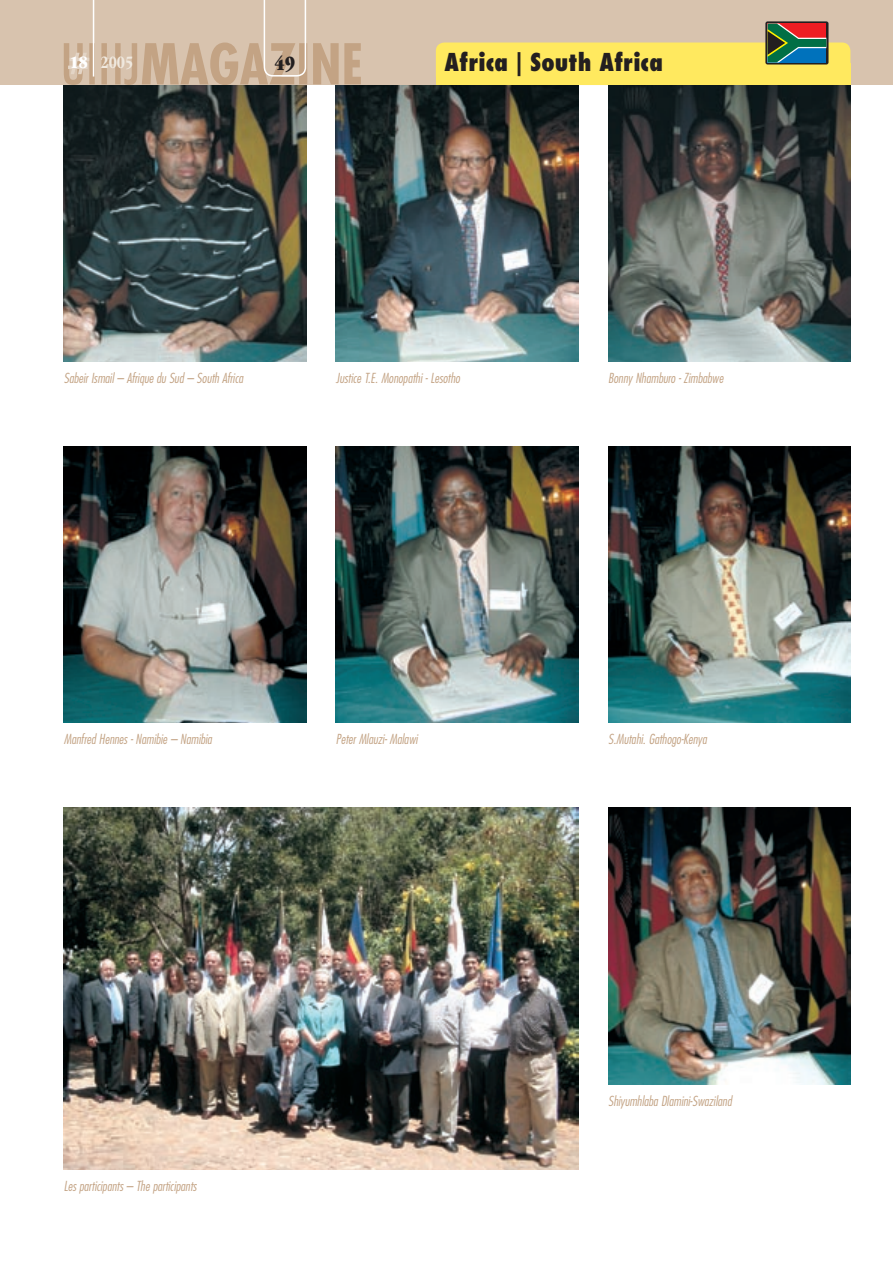
<style>
.page{position:relative;width:893px;height:1263px;background:#fff}
.page>*{position:absolute;margin:0;border:0;box-sizing:border-box;transform-origin:0 0}
.t1{font:800 condensed 24px "Futura Std";color:#231f20}
.t2{font:21px "ITC Garamond Std Ult Cond";color:#231f20}
.t3{font:700 condensed 18px "ITC Garamond Std";color:#f0e9df}
._07-légende{font:italic 300 condensed 13.5px "Futura Std";color:#c3a384}
.s1{font-family:"ITC Garamond Std Ult Cond";font-weight:400;font-stretch:normal;color:#fff}
</style>
<div class="page">
<div style="left:0;top:0;width:893px;height:85px;background:#d8c3ae"></div>
<svg style="left:64px;top:0;width:297px;height:85px"></svg>
<svg style="left:765px;top:21px;width:63px;height:44px"></svg>
<svg style="left:436px;top:24px;width:414px;height:61px"></svg>
<img style="left:64px;top:808px;width:514px;height:361px">
<img style="left:64px;top:85px;width:242px;height:276px">
<img style="left:336px;top:85px;width:242px;height:276px">
<img style="left:608px;top:85px;width:242px;height:276px">
<img style="left:64px;top:446px;width:242px;height:277px">
<img style="left:336px;top:446px;width:242px;height:277px">
<img style="left:608px;top:808px;width:242px;height:276px">
<img style="left:608px;top:446px;width:242px;height:277px">
<h3 class="t3" style="left:70px;top:52px;width:65px"><span class="s1">18</span> 2005</h3>
<h2 class="t2" style="left:274px;top:51px;width:22px">49</h2>
<p class="t1" style="left:445px;top:47px;width:220px">Africa | South Africa</p>
<p class="_07-légende" style="left:64px;top:370px;width:181px">Sabeir Ismail – Afrique du Sud – South Africa</p>
<p class="_07-légende" style="left:336px;top:370px;width:126px">Justice T.E. Monopathi - Lesotho</p>
<p class="_07-légende" style="left:608px;top:370px;width:117px">Bonny Nhamburo - Zimbabwe</p>
<p class="_07-légende" style="left:64px;top:731px;width:150px">Manfred Hennes - Namibie – Namibia</p>
<p class="_07-légende" style="left:336px;top:731px;width:83px">Peter Mlauzi- Malawi</p>
<p class="_07-légende" style="left:64px;top:1178px;width:134px">Les participants – The participants</p>
<p class="_07-légende" style="left:608px;top:731px;width:100px">S.Mutahi. Gathogo-Kenya</p>
<p class="_07-légende" style="left:608px;top:1093px;width:125px">Shiyumhlaba Dlamini-Swaziland</p>
</div>
